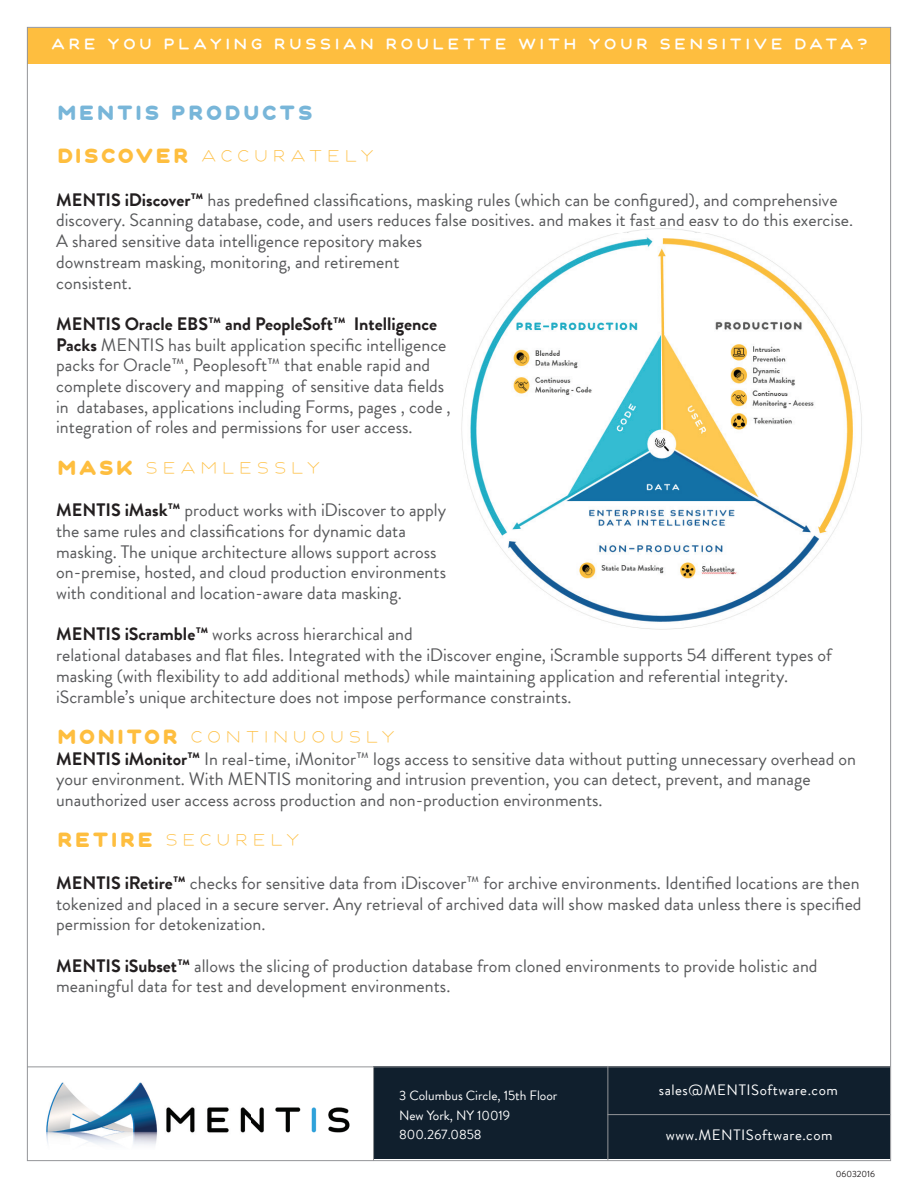
<style>
.page{position:relative;width:918px;height:1188px;background:#fff}
.page>*{position:absolute;margin:0;border:0;box-sizing:border-box;transform-origin:0 0}
.t1{font:18px/20.7px "Brandon Grotesque";color:#57585a}
.t2{font:18px "Fun City Level 1 Basic";color:#febe3f}
.t3{font:18px "Fun City Level 3 Basic";letter-spacing:.01em;color:#78b6d9}
.t4{font:15px "Fun City Level 2 Basic";letter-spacing:.04em;color:#fff}
.t5{font:15px "Brandon Grotesque";letter-spacing:.035em;color:#fff}
.t6{font:13.5px/19.2px "Brandon Grotesque";color:#fff}
.t7{font:9px "Brandon Grotesque";color:#231f20}
.s1{font-family:"Fun City Level 3 Basic"}
.s2{font-weight:700;color:#231f20}
</style>
<div class="page">
<div style="left:374px;top:1066px;width:516px;height:93px;background:#101f2d"></div>
<img style="left:46px;top:1082px;width:304px;height:63px">
<div style="left:27px;top:28px;width:864px;height:35px;background:#febe3f"></div>
<img style="left:461px;top:232px;width:401px;height:398px">
<hr style="left:27px;top:1066px;width:864px;height:1px;background:#939598">
<hr style="left:608px;top:1114px;width:283px;height:1px;background:#939598">
<hr style="left:373px;top:1066px;width:1px;height:95px;background:#939598">
<hr style="left:608px;top:1066px;width:1px;height:94px;background:#939598">
<p class="t4" style="left:50px;top:32px;width:820px">ARE YOU PLAYING RUSSIAN ROULETTE WITH YOUR SENSITIVE DATA?</p>
<p class="t3" style="left:56px;top:98px;width:259px">MENTIS PRODUCTS</p>
<p class="t2" style="left:56px;top:142px;width:322px"><span class="s1">DISCOVER</span> ACCURATELY</p>
<p class="t1" style="left:56px;top:189px;width:798px"><span class="s2">MENTIS iDiscover™</span> has predefined classifications, masking rules (which can be configured), and comprehensive discovery. Scanning database, code, and users reduces false positives, and makes it fast and easy to do this exercise.<br>A shared sensitive data intelligence repository makes<br>downstream masking, monitoring, and retirement<br>consistent.</p>
<p class="t1" style="left:56px;top:314px;width:396px"><span class="s2">MENTIS Oracle EBS™ and PeopleSoft™ Intelligence Packs</span> MENTIS has built application specific intelligence packs for Oracle™, Peoplesoft™ that enable rapid and complete discovery and mapping of sensitive data fields in databases, applications including Forms, pages , code , integration of roles and permissions for user access.</p>
<p class="t2" style="left:56px;top:454px;width:268px"><span class="s1">MASK</span> SEAMLESSLY</p>
<p class="t1" style="left:56px;top:500px;width:392px"><span class="s2">MENTIS iMask™</span> product works with iDiscover to apply the same rules and classifications for dynamic data masking. The unique architecture allows support across on-premise, hosted, and cloud production environments with conditional and location-aware data masking.</p>
<p class="t1" style="left:56px;top:624px;width:777px"><span class="s2">MENTIS iScramble™</span> works across hierarchical and<br>relational databases and flat files. Integrated with the iDiscover engine, iScramble supports 54 different types of masking (with flexibility to add additional methods) while maintaining application and referential integrity. iScramble’s unique architecture does not impose performance constraints.</p>
<p class="t2" style="left:56px;top:723px;width:343px"><span class="s1">MONITOR</span> CONTINUOUSLY</p>
<p class="t1" style="left:56px;top:748px;width:801px"><span class="s2">MENTIS iMonitor™</span> In real-time, iMonitor™ logs access to sensitive data without putting unnecessary overhead on your environment. With MENTIS monitoring and intrusion prevention, you can detect, prevent, and manage unauthorized user access across production and non-production environments.</p>
<p class="t2" style="left:56px;top:826px;width:248px"><span class="s1">RETIRE</span> SECURELY</p>
<p class="t1" style="left:56px;top:873px;width:807px;text-align:justify"><span class="s2">MENTIS iRetire™</span> checks for sensitive data from iDiscover™ for archive environments. Identified locations are then tokenized and placed in a secure server. Any retrieval of archived data will show masked data unless there is specified permission for detokenization.</p>
<p class="t1" style="left:56px;top:955px;width:763px"><span class="s2">MENTIS iSubset™</span> allows the slicing of production database from cloned environments to provide holistic and meaningful data for test and development environments.</p>
<p class="t6" style="left:399px;top:1086px;width:160px">3 Columbus Circle, 15th Floor<br>New York, NY 10019<br>800.267.0858</p>
<p class="t5" style="left:659px;top:1079px;width:181px">sales@MENTISoftware.com</p>
<p class="t5" style="left:666px;top:1124px;width:168px">www.MENTISoftware.com</p>
<p class="t7" style="left:836px;top:1168px;width:41px">06032016</p>
</div>
